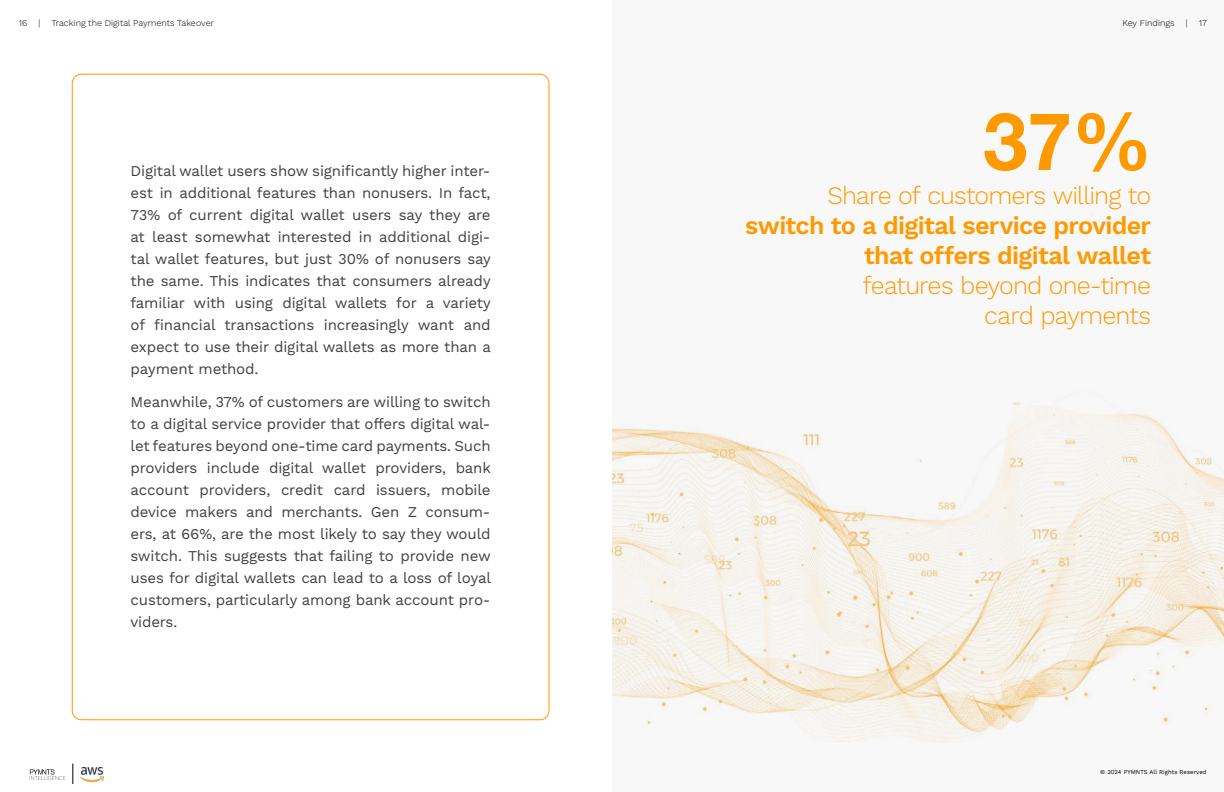
<style>
.page{position:relative;width:1224px;height:792px;background:#fff}
.page>*{position:absolute;margin:0;border:0;box-sizing:border-box;transform-origin:0 0}
.t1{font:700 80px "Helvetica Neue";color:#f90}
.t2{font:300 25px/30px "Work Sans";letter-spacing:-.035em;color:#f90;text-align:right}
.t3{font:600 25px/30px "Work Sans";letter-spacing:-.03em;color:#f90;text-align:right}
.t4{font:15px/22px "Work Sans";letter-spacing:-.01em;color:#414042;text-align:justify}
.t5{font:300 9px "Work Sans";color:#000}
.t6{font:6px "Work Sans";letter-spacing:.005em;color:#000}
</style>
<div class="page">
<svg style="left:30px;top:769px;width:36px;height:11px"></svg>
<img style="left:81px;top:768px;width:22px;height:13px">
<svg style="left:73px;top:764px;width:1px;height:20px"></svg>
<svg style="left:612px;top:391px;width:612px;height:352px;fill:#f7f4ef"></svg>
<p class="t5" style="left:19px;top:17px;width:10px">16</p>
<p class="t5" style="left:39px;top:17px;width:177px">| Tracking the Digital Payments Takeover</p>
<p class="t4" style="left:131px;top:161px;width:362px">Digital wallet users show significantly higher inter&shy;est in additional features than nonusers. In fact, 73% of current digital wallet users say they are at least somewhat interested in additional digi&shy;tal wallet features, but just 30% of nonusers say the same. This indicates that consumers already familiar with using digital wallets for a variety of financial transactions increasingly want and expect to use their digital wallets as more than a payment method.</p>
<p class="t4" style="left:131px;top:392px;width:362px">Meanwhile, 37% of customers are willing to switch to a digital service provider that offers digital wal&shy;let features beyond one-time card payments. Such providers include digital wallet providers, bank account providers, credit card issuers, mobile device makers and merchants. Gen Z consum&shy;ers, at 66%, are the most likely to say they would switch. This suggests that failing to provide new uses for digital wallets can lead to a loss of loyal customers, particularly among bank account pro&shy;viders.</p>
<p class="t5" style="left:1123px;top:17px;width:53px">Key Findings</p>
<p class="t5" style="left:1186px;top:17px;width:23px">| 17</p>
<h1 class="t1" style="left:983px;top:79px;width:170px">37%</h1>
<h2 class="t2" style="left:828px;top:182px;width:325px">Share of customers willing to</h2>
<h2 class="t3" style="left:745px;top:212px;width:408px">switch to a digital service provider that offers digital wallet</h2>
<h2 class="t2" style="left:863px;top:272px;width:290px">features beyond one-time card payments</h2>
<p class="t6" style="left:1100px;top:769px;width:108px">© 2024 PYMNTS All Rights Reserved</p>
</div>
